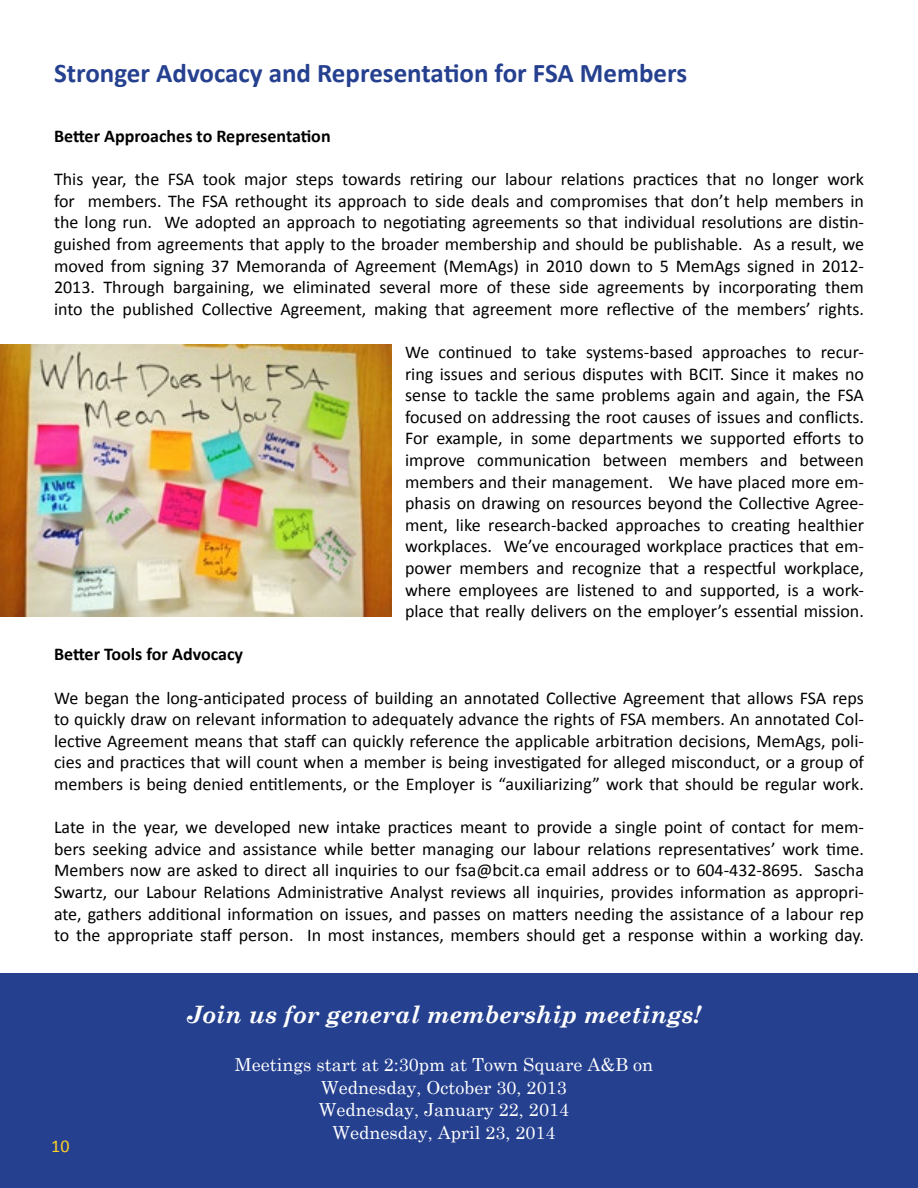
<style>
.page{position:relative;width:918px;height:1188px;background:#fff}
.page>*{position:absolute;margin:0;border:0;box-sizing:border-box;transform-origin:0 0}
.t1{font:700 27px "Calibri";color:#25408f}
.t2{font:italic 700 24px "Century Schoolbook";color:#fff}
.t3{font:18px/21.6px "Calibri";color:#000;text-align:justify}
.t4{font:18px/22.5px "Century Schoolbook";color:#fff;text-align:center}
.t5{font:700 18px "Calibri";color:#000}
.t6{font:18px "Calibri";color:#ffd128}
</style>
<div class="page">
<div style="left:0;top:974px;width:918px;height:214px;background:#25408f"></div>
<img style="left:0;top:345px;width:391px;height:271px">
<h1 class="t1" style="left:54px;top:56px;width:635px">Stronger Advocacy and Representation for FSA Members</h1>
<p class="t5" style="left:54px;top:125px;width:278px">Better Approaches to Representation</p>
<p class="t3" style="left:54px;top:169px;width:812px">This year, the FSA took major steps towards retiring our labour relations practices that no longer work for members. The FSA rethought its approach to side deals and compromises that don’t help members in the long run. We adopted an approach to negotiating agreements so that individual resolutions are distin&shy;guished from agreements that apply to the broader membership and should be publishable. As a result, we moved from signing 37 Memoranda of Agreement (MemAgs) in 2010 down to 5 MemAgs signed in 2012- 2013. Through bargaining, we eliminated several more of these side agreements by incorporating them into the published Collective Agreement, making that agreement more reflective of the members’ rights.</p>
<p class="t3" style="left:405px;top:341px;width:461px">We continued to take systems-based approaches to recur&shy;ring issues and serious disputes with BCIT. Since it makes no sense to tackle the same problems again and again, the FSA focused on addressing the root causes of issues and conflicts.<br>For example, in some departments we supported efforts to improve communication between members and between members and their management. We have placed more em&shy;phasis on drawing on resources beyond the Collective Agree&shy;ment, like research-backed approaches to creating healthier workplaces. We’ve encouraged workplace practices that em&shy;power members and recognize that a respectful workplace, where employees are listened to and supported, is a work&shy;place that really delivers on the employer’s essential mission.</p>
<p class="t5" style="left:54px;top:643px;width:191px">Better Tools for Advocacy</p>
<p class="t3" style="left:54px;top:687px;width:811px">We began the long-anticipated process of building an annotated Collective Agreement that allows FSA reps to quickly draw on relevant information to adequately advance the rights of FSA members. An annotated Col&shy;lective Agreement means that staff can quickly reference the applicable arbitration decisions, MemAgs, poli&shy;cies and practices that will count when a member is being investigated for alleged misconduct, or a group of members is being denied entitlements, or the Employer is “auxiliarizing” work that should be regular work.</p>
<p class="t3" style="left:54px;top:817px;width:812px">Late in the year, we developed new intake practices meant to provide a single point of contact for mem&shy;bers seeking advice and assistance while better managing our labour relations representatives’ work time.<br>Members now are asked to direct all inquiries to our fsa@bcit.ca email address or to 604-432-8695. Sascha Swartz, our Labour Relations Administrative Analyst reviews all inquiries, provides information as appropri&shy;ate, gathers additional information on issues, and passes on matters needing the assistance of a labour rep to the appropriate staff person. In most instances, members should get a response within a working day.</p>
<p class="t6" style="left:51px;top:1135px;width:20px">10</p>
<h2 class="t2" style="left:187px;top:996px;width:516px">Join us for general membership meetings!</h2>
<p class="t4" style="left:235px;top:1052px;width:420px">Meetings start at 2:30pm at Town Square A&amp;B on<br>Wednesday, October 30, 2013<br>Wednesday, January 22, 2014<br>Wednesday, April 23, 2014</p>
</div>
